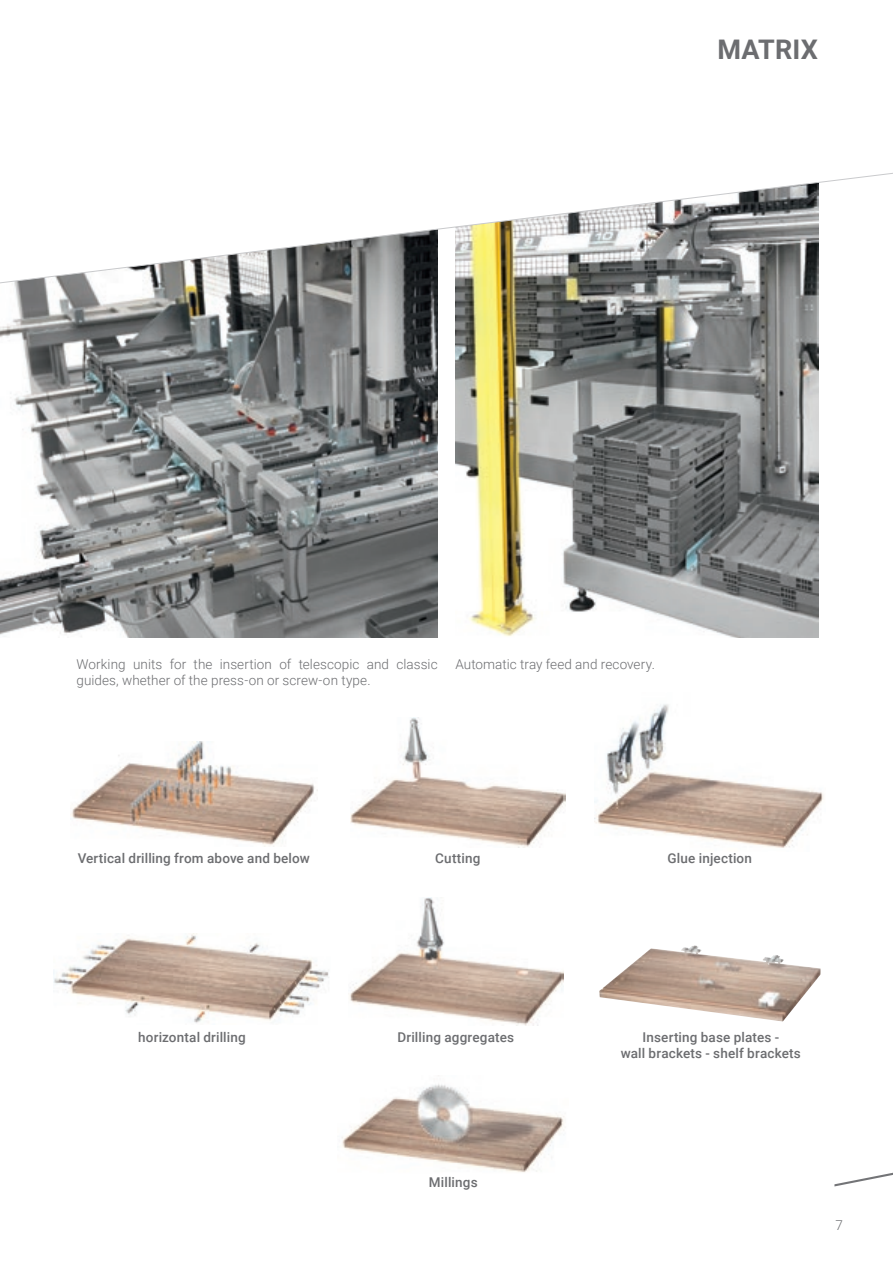
<style>
.page{position:relative;width:893px;height:1263px;background:#fff}
.page>*{position:absolute;margin:0;border:0;box-sizing:border-box;transform-origin:0 0}
.t1{font:700 27px "Roboto";letter-spacing:.005em;color:#6c6d70}
.t2{font:500 13.5px/16.2px "Roboto";letter-spacing:.015em;color:#6c6d70;text-align:center}
.t3{font:300 13.5px/16.2px "Roboto";letter-spacing:.005em;color:#6c6d70}
</style>
<div class="page">
<svg style="left:834px;top:1172px;width:59px;height:14px"></svg>
<img style="left:455px;top:396px;width:363px;height:242px">
<img style="left:0;top:396px;width:438px;height:242px">
<svg style="left:0;top:173px;width:893px;height:223px"></svg>
<img style="left:71px;top:742px;width:244px;height:104px">
<img style="left:54px;top:933px;width:275px;height:90px">
<img style="left:350px;top:718px;width:215px;height:130px">
<img style="left:350px;top:897px;width:213px;height:129px">
<img style="left:342px;top:1084px;width:222px;height:88px">
<img style="left:652px;top:946px;width:42px;height:6px">
<img style="left:594px;top:704px;width:230px;height:144px">
<p class="t1" style="left:717px;top:30px;width:102px">MATRIX</p>
<p class="t3" style="left:77px;top:655px;width:363px">Working units for the insertion of telescopic and classic guides, whether of the press-on or screw-on type.</p>
<p class="t3" style="left:455px;top:655px;width:201px">Automatic tray feed and recovery.</p>
<p class="t2" style="left:78px;top:849px;width:234px">Vertical drilling from above and below</p>
<p class="t2" style="left:435px;top:849px;width:47px">Cutting</p>
<p class="t2" style="left:667px;top:849px;width:86px">Glue injection</p>
<p class="t2" style="left:138px;top:1029px;width:109px">horizontal drilling</p>
<p class="t2" style="left:397px;top:1029px;width:118px">Drilling aggregates</p>
<p class="t2" style="left:429px;top:1173px;width:50px">Millings</p>
<p class="t2" style="left:621px;top:1029px;width:182px">Inserting base plates -<br>wall brackets - shelf brackets</p>
<p class="t3" style="left:836px;top:1216px;width:9px">7</p>
</div>
